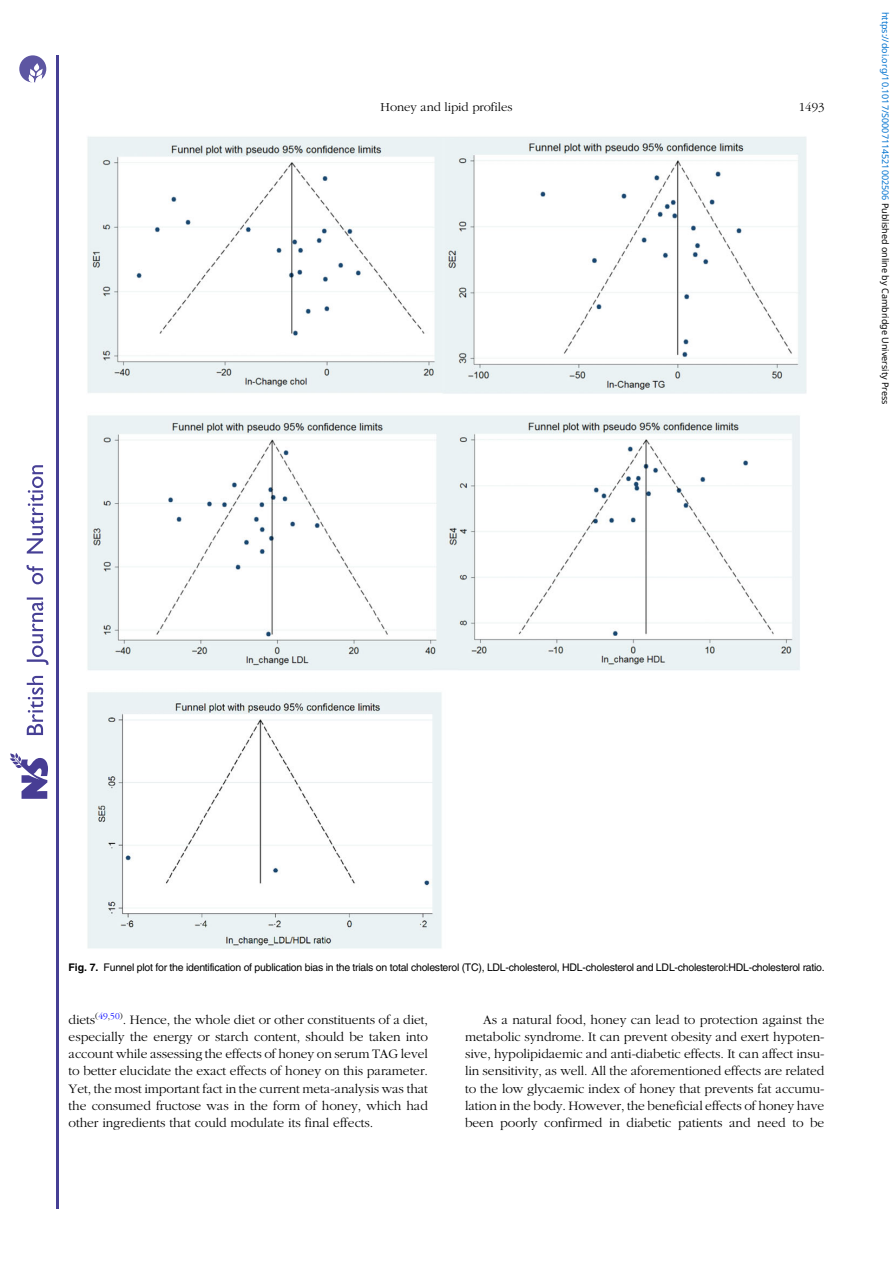
<style>
.page{position:relative;width:893px;height:1263px;background:#fff}
.page>*{position:absolute;margin:0;border:0;box-sizing:border-box;transform-origin:0 0}
.t1{font:13.5px/17.2px "Adv OT777 cf 4 fb";color:#000;text-align:justify}
.t2{font:12.75px "Adv OT777 cf 4 fb";color:#000}
.t3{font:10.5px "Adv OT82 c 4 f 4 c 4";letter-spacing:-.02em;color:#000}
.t4{font:9px "Noto Sans";color:#0172cf}
.s1{color:#000}
.s2{font-family:"Adv O Tf 3919 c 9 c.B"}
</style>
<div class="page">
<hr style="left:56px;top:55px;width:2px;height:1153px;background:#463f95">
<svg style="left:10px;top:753px;width:38px;height:46px"></svg>
<svg style="left:26px;top:465px;width:23px;height:270px"></svg>
<svg style="left:19px;top:55px;width:27px;height:27px"></svg>
<img style="left:87px;top:136px;width:720px;height:813px">
<p class="t2" style="left:381px;top:102px;width:133px">Honey and lipid profiles</p>
<p class="t2" style="left:799px;top:102px;width:27px">1493</p>
<p class="t4" style="left:892px;top:12px;width:394px;rotate:90deg">https://doi.org/10.1017/S0007114521002506 <span class="s1">Published online by Cambridge University Press</span></p>
<p class="t3" style="left:69px;top:964px;width:757px"><span class="s2">Fig. 7.</span> Funnel plot for the identification of publication bias in the trials on total cholesterol (TC), LDL-cholesterol, HDL-cholesterol and LDL-cholesterol:HDL-cholesterol ratio.</p>
<p class="t1" style="left:69px;top:1012px;width:361px">diets<sup>(</sup><sup>49</sup><sup>,</sup><sup>50</sup><sup>)</sup>. Hence, the whole diet or other constituents of a diet, especially the energy or starch content, should be taken into account while assessing the effects of honey on serum TAG level to better elucidate the exact effects of honey on this parameter.<br>Yet, the most important fact in the current meta-analysis was that the consumed fructose was in the form of honey, which had other ingredients that could modulate its final effects.</p>
<p class="t1" style="left:465px;top:1012px;width:361px;text-indent:18px">As a natural food, honey can lead to protection against the metabolic syndrome. It can prevent obesity and exert hypoten&shy;sive, hypolipidaemic and anti-diabetic effects. It can affect insu&shy;lin sensitivity, as well. All the aforementioned effects are related to the low glycaemic index of honey that prevents fat accumu&shy;lation in the body. However, the beneficial effects of honey have been poorly confirmed in diabetic patients and need to be</p>
</div>
